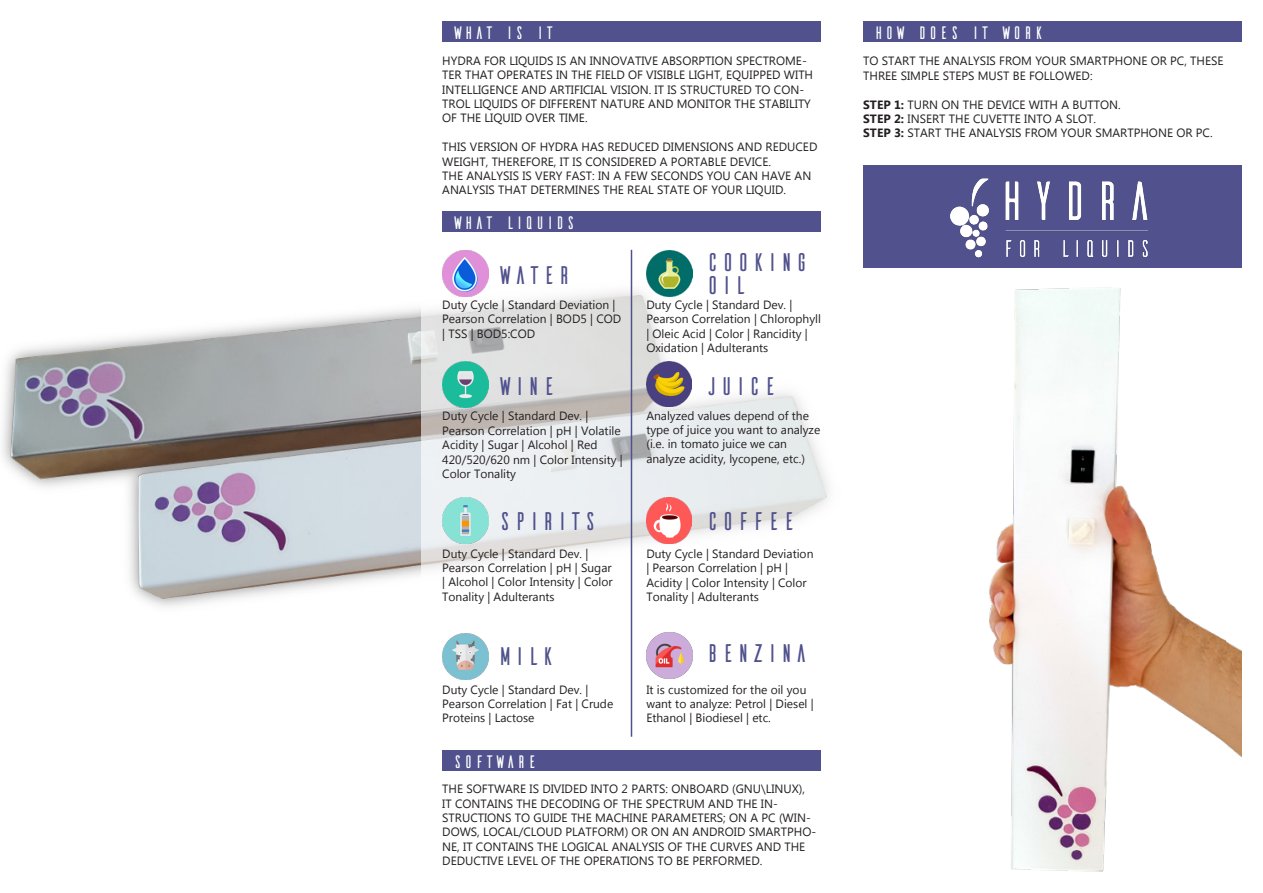
<style>
.page{position:relative;width:1263px;height:893px;background:#fff}
.page>*{position:absolute;margin:0;border:0;box-sizing:border-box;transform-origin:0 0}
.t1{font:25.5px "Ailerons";color:#50518d}
.t2{font:18px "Ailerons";color:#fff}
.t3{font:12px/14.4px "Microsoft New Tai Lue";color:#231f20}
.s1{font-weight:700}
</style>
<div class="page">
<img style="left:2px;top:308px;width:419px;height:299px">
<svg style="left:421px;top:211px;width:408px;height:526px"></svg>
<div style="left:442px;top:21px;width:379px;height:21px;background:#50518d"></div>
<div style="left:442px;top:212px;width:379px;height:20px;background:#50518d"></div>
<div style="left:863px;top:21px;width:379px;height:21px;background:#50518d"></div>
<div style="left:442px;top:750px;width:379px;height:21px;background:#50518d"></div>
<img style="left:442px;top:250px;width:46px;height:46px">
<img style="left:442px;top:361px;width:46px;height:46px">
<img style="left:442px;top:634px;width:46px;height:46px">
<img style="left:442px;top:497px;width:46px;height:47px">
<hr style="left:631px;top:250px;width:1px;height:487px;background:#50518d">
<img style="left:646px;top:250px;width:46px;height:46px">
<img style="left:646px;top:361px;width:46px;height:46px">
<img style="left:646px;top:498px;width:46px;height:45px">
<img style="left:646px;top:632px;width:47px;height:47px">
<img style="left:990px;top:288px;width:252px;height:584px">
<div style="left:863px;top:166px;width:379px;height:102px;background:#50518d"></div>
<img style="left:950px;top:178px;width:198px;height:80px">
<p class="t2" style="left:452px;top:24px;width:104px">WHAT IS IT</p>
<p class="t3" style="left:442px;top:54px;width:372px">HYDRA FOR LIQUIDS IS AN INNOVATIVE ABSORPTION SPECTROME-TER THAT OPERATES IN THE FIELD OF VISIBLE LIGHT, EQUIPPED WITH INTELLIGENCE AND ARTIFICIAL VISION. IT IS STRUCTURED TO CON-TROL LIQUIDS OF DIFFERENT NATURE AND MONITOR THE STABILITY OF THE LIQUID OVER TIME.</p>
<p class="t3" style="left:442px;top:141px;width:377px">THIS VERSION OF HYDRA HAS REDUCED DIMENSIONS AND REDUCED<br>WEIGHT, THEREFORE, IT IS CONSIDERED A PORTABLE DEVICE.</p>
<p class="t3" style="left:442px;top:169px;width:371px">THE ANALYSIS IS VERY FAST: IN A FEW SECONDS YOU CAN HAVE AN<br>ANALYSIS THAT DETERMINES THE REAL STATE OF YOUR LIQUID.</p>
<p class="t2" style="left:452px;top:214px;width:125px">WHAT LIQUIDS</p>
<p class="t1" style="left:497px;top:263px;width:76px">WATER</p>
<p class="t3" style="left:442px;top:298px;width:180px">Duty Cycle | Standard Deviation |<br>Pearson Correlation | BOD5 | COD | TSS | BOD5:COD</p>
<p class="t1" style="left:497px;top:374px;width:61px">WINE</p>
<p class="t3" style="left:442px;top:410px;width:182px">Duty Cycle | Standard Dev. |<br>Pearson Correlation | pH | Volatile<br>Acidity | Sugar | Alcohol | Red<br>420/520/620 nm | Color Intensity |<br>Color Tonality</p>
<p class="t1" style="left:497px;top:509px;width:102px">SPIRITS</p>
<p class="t3" style="left:442px;top:547px;width:172px">Duty Cycle | Standard Dev. |<br>Pearson Correlation | pH | Sugar | Alcohol | Color Intensity | Color<br>Tonality | Adulterants</p>
<p class="t1" style="left:497px;top:644px;width:59px">MILK</p>
<p class="t3" style="left:442px;top:683px;width:173px">Duty Cycle | Standard Dev. |<br>Pearson Correlation | Fat | Crude<br>Proteins | Lactose</p>
<p class="t1" style="left:705px;top:250px;width:106px">COOKING</p>
<p class="t1" style="left:705px;top:273px;width:44px">OIL</p>
<p class="t3" style="left:646px;top:298px;width:176px">Duty Cycle | Standard Dev. |<br>Pearson Correlation | Chlorophyll | Oleic Acid | Color | Rancidity |<br>Oxidation | Adulterants</p>
<p class="t1" style="left:705px;top:374px;width:74px">JUICE</p>
<p class="t3" style="left:646px;top:409px;width:175px">Analyzed values depend of the type of juice you want to analyze (i.e. in tomato juice we can analyze acidity, lycopene, etc.)</p>
<p class="t1" style="left:705px;top:509px;width:93px">COFFEE</p>
<p class="t3" style="left:646px;top:547px;width:169px">Duty Cycle | Standard Deviation | Pearson Correlation | pH |<br>Acidity | Color Intensity | Color<br>Tonality | Adulterants</p>
<p class="t1" style="left:705px;top:641px;width:105px">BENZINA</p>
<p class="t3" style="left:646px;top:683px;width:169px">It is customized for the oil you want to analyze: Petrol | Diesel |<br>Ethanol | Biodiesel | etc.</p>
<p class="t2" style="left:452px;top:753px;width:87px">SOFTWARE</p>
<p class="t3" style="left:442px;top:783px;width:375px">THE SOFTWARE IS DIVIDED INTO 2 PARTS: ONBOARD (GNU\LINUX), IT CONTAINS THE DECODING OF THE SPECTRUM AND THE IN-STRUCTIONS TO GUIDE THE MACHINE PARAMETERS; ON A PC (WIN-DOWS, LOCAL/CLOUD PLATFORM) OR ON AN ANDROID SMARTPHO-NE, IT CONTAINS THE LOGICAL ANALYSIS OF THE CURVES AND THE DEDUCTIVE LEVEL OF THE OPERATIONS TO BE PERFORMED.</p>
<p class="t2" style="left:873px;top:24px;width:172px">HOW DOES IT WORK</p>
<p class="t3" style="left:863px;top:55px;width:362px">TO START THE ANALYSIS FROM YOUR SMARTPHONE OR PC, THESE<br>THREE SIMPLE STEPS MUST BE FOLLOWED:</p>
<p class="t3" style="left:863px;top:98px;width:259px"><span class="s1">STEP 1:</span> TURN ON THE DEVICE WITH A BUTTON.</p>
<p class="t3" style="left:863px;top:112px;width:234px"><span class="s1">STEP 2:</span> INSERT THE CUVETTE INTO A SLOT.</p>
<p class="t3" style="left:863px;top:127px;width:351px"><span class="s1">STEP 3:</span> START THE ANALYSIS FROM YOUR SMARTPHONE OR PC.</p>
</div>
